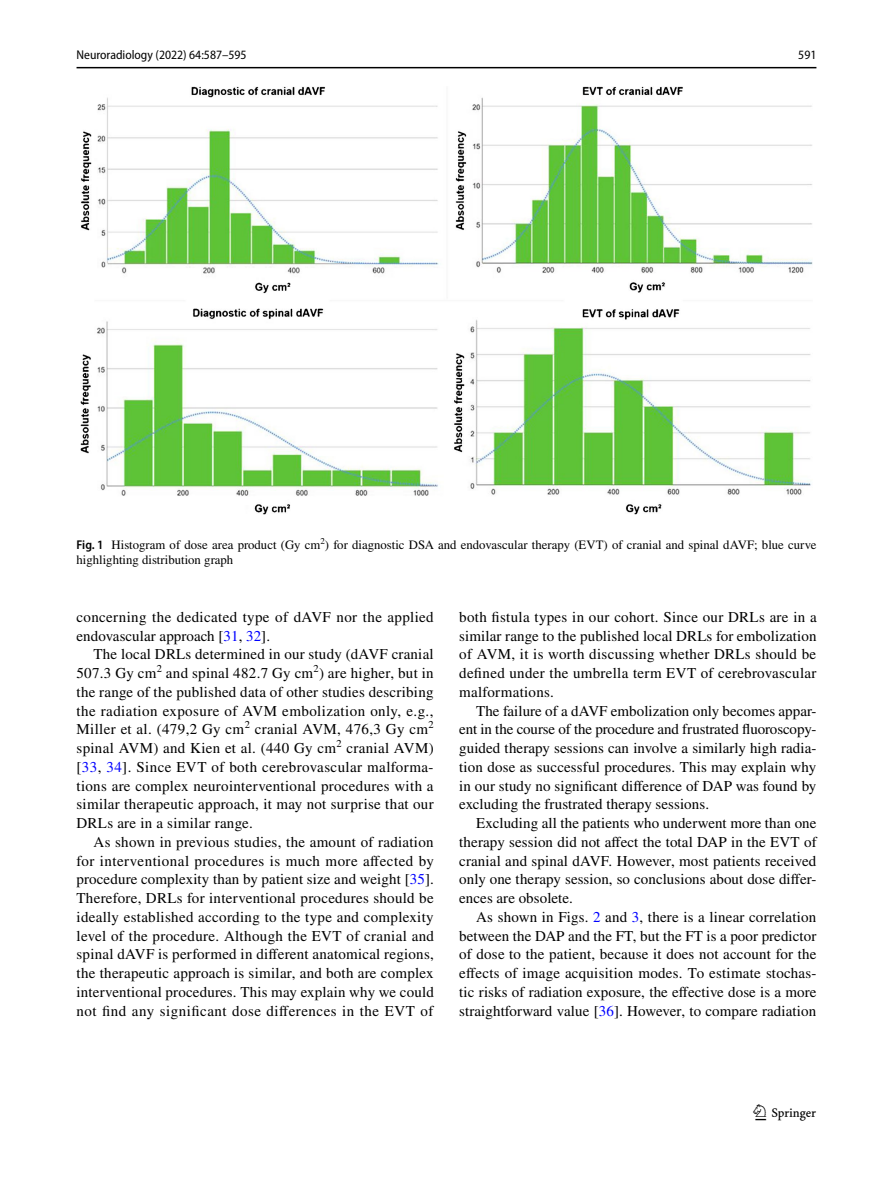
<style>
.page{position:relative;width:893px;height:1187px;background:#fff}
.page>*{position:absolute;margin:0;border:0;box-sizing:border-box;transform-origin:0 0}
.t1{font:22.5px "Springnew Regular 3";color:#000}
.t2{font:15px/18.8px "STIX";letter-spacing:.01em;color:#000;text-align:justify}
.t3{font:12.75px/15px "STIX";color:#000}
.t4{font:12.75px "Myriad Pro Semi Cn 4";color:#000}
.t5{font:semi-condensed 12.75px "Myriad Pro";color:#000}
.s1{font-family:"Myriad Pro";font-weight:600;font-stretch:semi-condensed}
.s2{color:#00f}
</style>
<div class="page">
<hr style="left:77px;top:67px;width:739px;height:1px;background:#000">
<img style="left:81px;top:87px;width:731px;height:427px">
<p class="t4" style="left:77px;top:48px;width:172px">Neuroradiology (2022) 64:587–595</p>
<p class="t5" style="left:798px;top:48px;width:20px">591</p>
<p class="t3" style="left:77px;top:538px;width:741px"><span class="s1">Fig. 1</span> Histogram of dose area product (Gy cm<sup>2</sup>) for diagnostic DSA and endovascular therapy (EVT) of cranial and spinal dAVF; blue curve highlighting distribution graph</p>
<p class="t2" style="left:77px;top:608px;width:359px">concerning the dedicated type of dAVF nor the applied endovascular approach [<span class="s2">31</span>, <span class="s2">32</span>].</p>
<p class="t2" style="left:77px;top:646px;width:359px;text-indent:17px">The local DRLs determined in our study (dAVF cranial 507.3 Gy cm<sup>2</sup> and spinal 482.7 Gy cm<sup>2</sup>) are higher, but in the range of the published data of other studies describing the radiation exposure of AVM embolization only, e.g., Miller et al. (479,2 Gy cm<sup>2</sup> cranial AVM, 476,3 Gy cm<sup>2 </sup>spinal AVM) and Kien et al. (440 Gy cm<sup>2</sup> cranial AVM) [<span class="s2">33</span>, <span class="s2">34</span>]. Since EVT of both cerebrovascular malforma&shy;tions are complex neurointerventional procedures with a similar therapeutic approach, it may not surprise that our DRLs are in a similar range.</p>
<p class="t2" style="left:77px;top:833px;width:359px;text-indent:17px">As shown in previous studies, the amount of radiation for interventional procedures is much more affected by procedure complexity than by patient size and weight [<span class="s2">35</span>].<br>Therefore, DRLs for interventional procedures should be ideally established according to the type and complexity level of the procedure. Although the EVT of cranial and spinal dAVF is performed in different anatomical regions, the therapeutic approach is similar, and both are complex interventional procedures. This may explain why we could not find any significant dose differences in the EVT of</p>
<p class="t2" style="left:459px;top:608px;width:359px">both fistula types in our cohort. Since our DRLs are in a similar range to the published local DRLs for embolization of AVM, it is worth discussing whether DRLs should be defined under the umbrella term EVT of cerebrovascular malformations.</p>
<p class="t2" style="left:459px;top:702px;width:359px;text-indent:17px">The failure of a dAVF embolization only becomes appar&shy;ent in the course of the procedure and frustrated fluoroscopy&shy;guided therapy sessions can involve a similarly high radia&shy;tion dose as successful procedures. This may explain why in our study no significant difference of DAP was found by excluding the frustrated therapy sessions.</p>
<p class="t2" style="left:459px;top:814px;width:359px;text-indent:17px">Excluding all the patients who underwent more than one therapy session did not affect the total DAP in the EVT of cranial and spinal dAVF. However, most patients received only one therapy session, so conclusions about dose differ&shy;ences are obsolete.</p>
<p class="t2" style="left:459px;top:908px;width:359px;text-indent:17px">As shown in Figs. <span class="s2">2</span> and <span class="s2">3</span>, there is a linear correlation between the DAP and the FT, but the FT is a poor predictor of dose to the patient, because it does not account for the effects of image acquisition modes. To estimate stochas&shy;tic risks of radiation exposure, the effective dose is a more straightforward value [<span class="s2">36</span>]. However, to compare radiation</p>
<h1 class="t1" style="left:755px;top:1104px;width:62px">1 3</h1>
</div>
